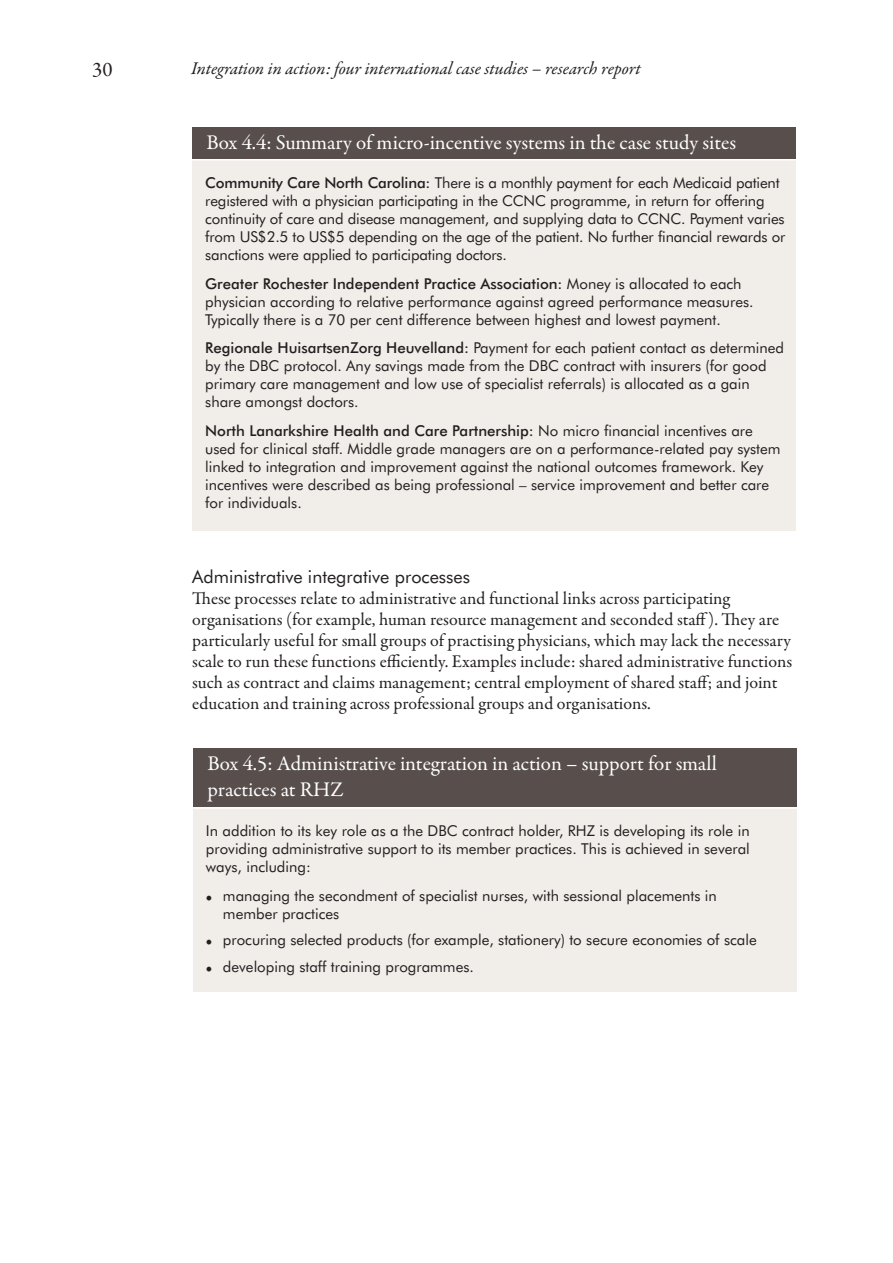
<style>
.page{position:relative;width:893px;height:1263px;background:#fff}
.page>*{position:absolute;margin:0;border:0;box-sizing:border-box;transform-origin:0 0}
.t1{font:21px/26.2px "Garamond Premr Pro";color:#fff}
.t2{font:21px "Garamond Premr Pro";color:#231f20}
.t3{font:18px/21px "Garamond Premr Pro";color:#231f20}
.t4{font:italic 18px "Garamond Premr Pro";color:#231f20}
.t5{font:18px "Futura BT";color:#231f20}
.t6{font:15px/18px "Futura BT";color:#231f20}
.s1{font-weight:500}
.s2{font-family:"Garamond Premr Pro"}
</style>
<div class="page">
<div style="left:193px;top:793px;width:604px;height:199px;background:#f1ede9"></div>
<div style="left:193px;top:749px;width:604px;height:58px;background:#584f4d"></div>
<div style="left:192px;top:145px;width:604px;height:386px;background:#f1ede9"></div>
<div style="left:192px;top:128px;width:604px;height:31px;background:#584f4d"></div>
<hr style="left:178px;top:159px;width:627px;height:2px;background:#fff">
<hr style="left:179px;top:807px;width:627px;height:2px;background:#fff">
<h1 class="t2" style="left:92px;top:61px;width:22px">30</h1>
<p class="t4" style="left:191px;top:62px;width:451px">Integration in action: four international case studies – research report</p>
<h1 class="t1" style="left:206px;top:131px;width:531px">Box 4.4: Summary of micro-incentive systems in the case study sites</h1>
<p class="t6" style="left:205px;top:175px;width:581px"><span class="s1">Community Care North Carolina:</span> There is a monthly payment for each Medicaid patient registered with a physician participating in the CCNC programme, in return for offering continuity of care and disease management, and supplying data to CCNC. Payment varies from US$2.5 to US$5 depending on the age of the patient. No further financial rewards or sanctions were applied to participating doctors.</p>
<p class="t6" style="left:205px;top:276px;width:550px"><span class="s1">Greater Rochester Independent Practice Association:</span> Money is allocated to each physician according to relative performance against agreed performance measures.<br>Typically there is a 70 per cent difference between highest and lowest payment.</p>
<p class="t6" style="left:205px;top:340px;width:580px"><span class="s1">Regionale HuisartsenZorg Heuvelland:</span> Payment for each patient contact as determined by the DBC protocol. Any savings made from the DBC contract with insurers (for good primary care management and low use of specialist referrals) is allocated as a gain share amongst doctors.</p>
<p class="t6" style="left:205px;top:423px;width:577px"><span class="s1">North Lanarkshire Health and Care Partnership:</span> No micro financial incentives are used for clinical staff. Middle grade managers are on a performance-related pay system linked to integration and improvement against the national outcomes framework. Key incentives were described as being professional – service improvement and better care for individuals.</p>
<p class="t5" style="left:192px;top:569px;width:279px">Administrative integrative processes</p>
<p class="t3" style="left:192px;top:590px;width:601px">These processes relate to administrative and functional links across participating organisations (for example, human resource management and seconded staff). They are particularly useful for small groups of practising physicians, which may lack the necessary scale to run these functions efficiently. Examples include: shared administrative functions such as contract and claims management; central employment of shared staff; and joint education and training across professional groups and organisations.</p>
<h1 class="t1" style="left:207px;top:753px;width:511px">Box 4.5: Administrative integration in action – support for small practices at RHZ</h1>
<p class="t6" style="left:206px;top:823px;width:545px;text-align:justify">In addition to its key role as a the DBC contract holder, RHZ is developing its role in providing administrative support to its member practices. This is achieved in several ways, including:</p>
<p class="t6" style="left:223px;top:888px;width:495px;text-indent:-17px"><span class="s2">•</span> managing the secondment of specialist nurses, with sessional placements in member practices</p>
<p class="t6" style="left:206px;top:932px;width:552px"><span class="s2">•</span> procuring selected products (for example, stationery) to secure economies of scale</p>
<p class="t6" style="left:206px;top:959px;width:269px"><span class="s2">•</span> developing staff training programmes.</p>
</div>
